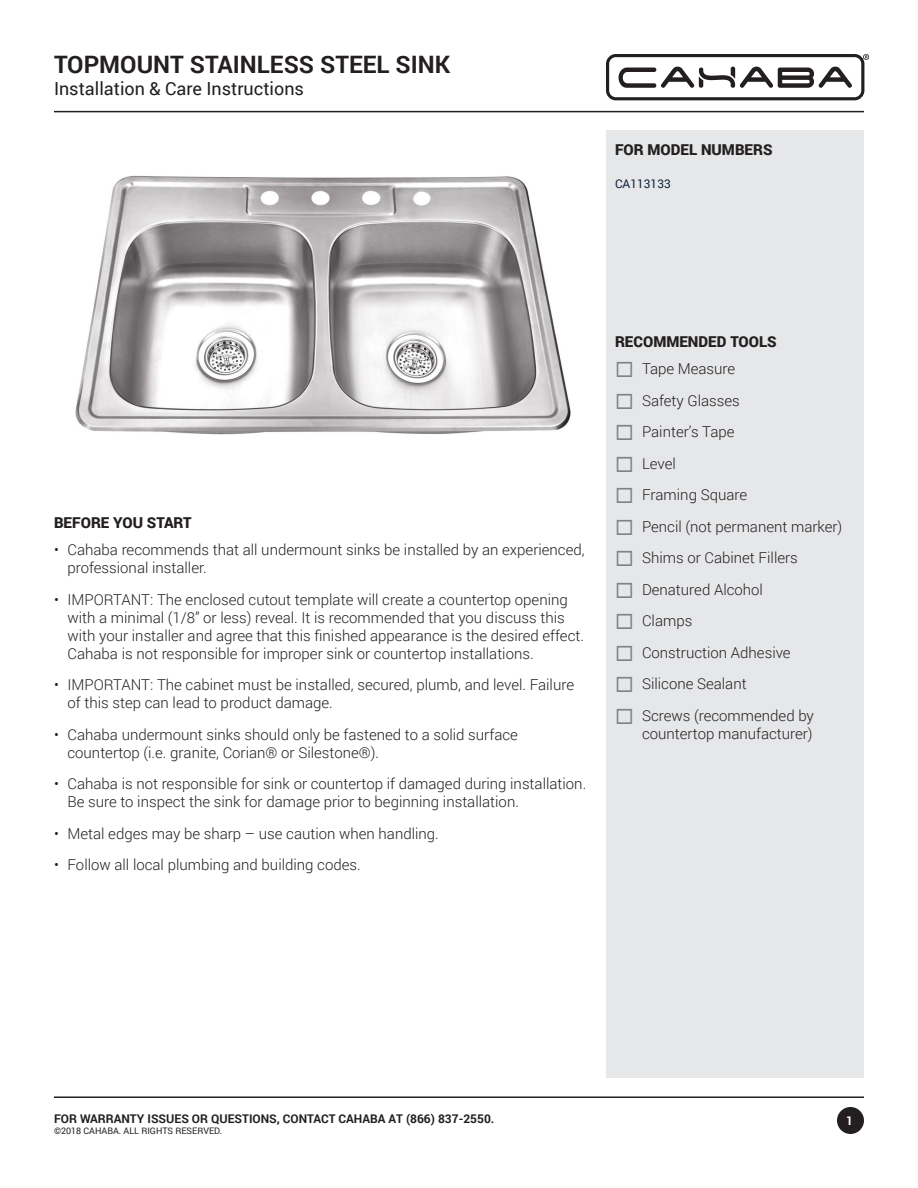
<style>
.page{position:relative;width:918px;height:1188px;background:#fff}
.page>*{position:absolute;margin:0;border:0;box-sizing:border-box;transform-origin:0 0}
.t1{font:700 24px "Roboto";color:#231f20}
.t2{font:18px "Roboto";color:#231f20}
.t3{font:300 15px/18px "Roboto";color:#231f20}
.Section_Header_-_Int{font:900 15px "Roboto";color:#231f20}
.Model_Number_Caption{font:700 12px "Roboto";color:#231f20}
.TABLE_COPY_-_Product{font:12px "Roboto";color:#0e223d}
.t4{font:700 12px "Roboto";color:#fff}
.Model_Number_Caption-2{font:9px "Roboto";color:#231f20}
</style>
<div class="page">
<div style="left:606px;top:130px;width:258px;height:948px;background:#e6e7e9"></div>
<svg style="left:606px;top:54px;width:263px;height:46px"></svg>
<hr style="left:54px;top:111px;width:810px;height:1px;background:#231f20">
<hr style="left:54px;top:1096px;width:810px;height:2px;background:#231f20">
<div style="left:837px;top:1107px;width:27px;height:27px;background:#231f20;border-radius:50%"></div>
<img style="left:75px;top:175px;width:496px;height:260px">
<h1 class="t1" style="left:54px;top:48px;width:398px">TOPMOUNT STAINLESS STEEL SINK</h1>
<p class="t2" style="left:54px;top:76px;width:252px">Installation &amp; Care Instructions</p>
<p class="Section_Header_-_Int" style="left:615px;top:139px;width:159px">FOR MODEL NUMBERS</p>
<p class="TABLE_COPY_-_Product" style="left:615px;top:175px;width:57px">CA113133</p>
<p class="Section_Header_-_Int" style="left:54px;top:512px;width:139px">BEFORE YOU START</p>
<p class="t3" style="left:68px;top:540px;width:519px;text-indent:-14px">• Cahaba recommends that all undermount sinks be installed by an experienced, professional installer.</p>
<p class="t3" style="left:68px;top:590px;width:518px;text-indent:-14px">• IMPORTANT: The enclosed cutout template will create a countertop opening with a minimal (1/8” or less) reveal. It is recommended that you discuss this with your installer and agree that this finished appearance is the desired effect.<br>Cahaba is not responsible for improper sink or countertop installations.</p>
<p class="t3" style="left:68px;top:675px;width:508px;text-indent:-14px">• IMPORTANT: The cabinet must be installed, secured, plumb, and level. Failure of this step can lead to product damage.</p>
<p class="t3" style="left:68px;top:725px;width:452px;text-indent:-14px">• Cahaba undermount sinks should only be fastened to a solid surface countertop (i.e. granite, Corian® or Silestone®).</p>
<p class="t3" style="left:68px;top:774px;width:520px;text-indent:-14px">• Cahaba is not responsible for sink or countertop if damaged during installation.<br>Be sure to inspect the sink for damage prior to beginning installation.</p>
<p class="t3" style="left:54px;top:824px;width:386px">• Metal edges may be sharp – use caution when handling.</p>
<p class="t3" style="left:54px;top:855px;width:308px">• Follow all local plumbing and building codes.</p>
<p class="Section_Header_-_Int" style="left:615px;top:331px;width:163px">RECOMMENDED TOOLS</p>
<p class="t3" style="left:642px;top:359px;width:95px">Tape Measure</p>
<p class="t3" style="left:642px;top:391px;width:99px">Safety Glasses</p>
<p class="t3" style="left:642px;top:422px;width:94px">Painter’s Tape</p>
<p class="t3" style="left:642px;top:454px;width:35px">Level</p>
<p class="t3" style="left:642px;top:485px;width:107px">Framing Square</p>
<p class="t3" style="left:642px;top:517px;width:202px">Pencil (not permanent marker)</p>
<p class="t3" style="left:642px;top:548px;width:157px">Shims or Cabinet Fillers</p>
<p class="t3" style="left:642px;top:580px;width:123px">Denatured Alcohol</p>
<p class="t3" style="left:642px;top:611px;width:52px">Clamps</p>
<p class="t3" style="left:642px;top:643px;width:150px">Construction Adhesive</p>
<p class="t3" style="left:642px;top:674px;width:106px">Silicone Sealant</p>
<p class="t3" style="left:642px;top:706px;width:173px">Screws (recommended by countertop manufacturer)</p>
<p class="Model_Number_Caption" style="left:54px;top:1110px;width:442px">FOR WARRANTY ISSUES OR QUESTIONS, CONTACT CAHABA AT (866) 837-2550.</p>
<p class="Model_Number_Caption-2" style="left:54px;top:1124px;width:170px">©2018 CAHABA. ALL RIGHTS RESERVED.</p>
<p class="t4" style="left:846px;top:1113px;width:8px">1</p>
</div>
